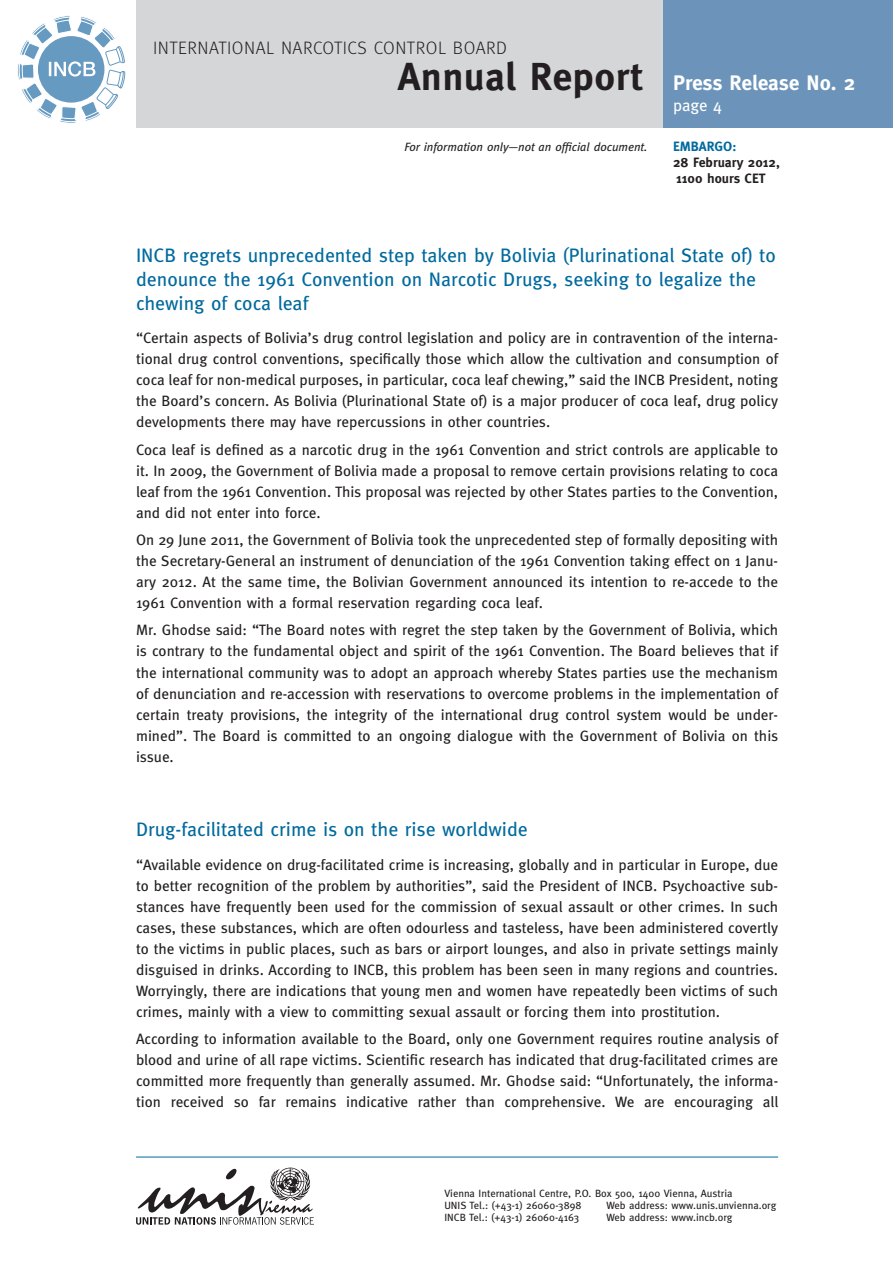
<style>
.page{position:relative;width:893px;height:1263px;background:#fff}
.page>*{position:absolute;margin:0;border:0;box-sizing:border-box;transform-origin:0 0}
.t1{font:700 39px "Meta";letter-spacing:.01em;color:#231f20}
.t2{font:700 21px "Meta";letter-spacing:-.005em;color:#fff}
.t3{font:19.5px/24px "Meta";color:#006a9d}
.t4{font:300 18px "Meta OT";letter-spacing:.03em;color:#231f20}
.t5{font:16.5px "Meta";color:#fff}
.t6{font:15px/21px "Meta";color:#231f20;text-align:justify}
.t7{font:700 13.5px/16.2px "Meta";color:#231f20}
.t8{font:700 13.5px "Meta";color:#006a9d}
.t9{font:italic 12px "Meta";color:#231f20}
.t10{font:10.5px/12px "Meta";color:#231f20}
</style>
<div class="page">
<div style="left:136px;top:0;width:757px;height:128px;background:#d5d6d8"></div>
<div style="left:663px;top:0;width:230px;height:128px;background:#6c94ba"></div>
<svg style="left:18px;top:16px;width:107px;height:107px"></svg>
<hr style="left:136px;top:1157px;width:642px;height:1px;background:#006a9d">
<svg style="left:136px;top:1167px;width:178px;height:58px"></svg>
<p class="t4" style="left:153px;top:37px;width:355px">INTERNATIONAL NARCOTICS CONTROL BOARD</p>
<h1 class="t1" style="left:398px;top:54px;width:247px">Annual Report</h1>
<h2 class="t2" style="left:673px;top:71px;width:184px">Press Release No. 2</h2>
<p class="t5" style="left:673px;top:96px;width:51px">page 4</p>
<p class="t9" style="left:404px;top:139px;width:245px">For information only—not an official document.</p>
<p class="t8" style="left:673px;top:138px;width:65px">EMBARGO:</p>
<p class="t7" style="left:673px;top:154px;width:108px">28 February 2012,<br>1100 hours CET</p>
<h3 class="t3" style="left:136px;top:243px;width:641px">INCB regrets unprecedented step taken by Bolivia (Plurinational State of) to denounce the 1961 Convention on Narcotic Drugs, seeking to legalize the chewing of coca leaf</h3>
<p class="t6" style="left:136px;top:328px;width:644px">“Certain aspects of Bolivia’s drug control legislation and policy are in contravention of the interna&shy;tional drug control conventions, specifically those which allow the cultivation and consumption of coca leaf for non-medical purposes, in particular, coca leaf chewing,” said the INCB President, noting the Board’s concern. As Bolivia (Plurinational State of) is a major producer of coca leaf, drug policy developments there may have repercussions in other countries.</p>
<p class="t6" style="left:136px;top:439px;width:644px">Coca leaf is defined as a narcotic drug in the 1961 Convention and strict controls are applicable to it. In 2009, the Government of Bolivia made a proposal to remove certain provisions relating to coca leaf from the 1961 Convention. This proposal was rejected by other States parties to the Convention, and did not enter into force.</p>
<p class="t6" style="left:136px;top:529px;width:644px">On 29 June 2011, the Government of Bolivia took the unprecedented step of formally depositing with the Secretary-General an instrument of denunciation of the 1961 Convention taking effect on 1 Janu&shy;ary 2012. At the same time, the Bolivian Government announced its intention to re-accede to the 1961 Convention with a formal reservation regarding coca leaf.</p>
<p class="t6" style="left:136px;top:620px;width:644px">Mr. Ghodse said: “The Board notes with regret the step taken by the Government of Bolivia, which is contrary to the fundamental object and spirit of the 1961 Convention. The Board believes that if the international community was to adopt an approach whereby States parties use the mechanism of denunciation and re-accession with reservations to overcome problems in the implementation of certain treaty provisions, the integrity of the international drug control system would be under&shy;mined”. The Board is committed to an ongoing dialogue with the Government of Bolivia on this issue.</p>
<h3 class="t3" style="left:136px;top:817px;width:393px">Drug-facilitated crime is on the rise worldwide</h3>
<p class="t6" style="left:136px;top:854px;width:644px">“Available evidence on drug-facilitated crime is increasing, globally and in particular in Europe, due to better recognition of the problem by authorities”, said the President of INCB. Psychoactive sub&shy;stances have frequently been used for the commission of sexual assault or other crimes. In such cases, these substances, which are often odourless and tasteless, have been administered covertly to the victims in public places, such as bars or airport lounges, and also in private settings mainly disguised in drinks. According to INCB, this problem has been seen in many regions and countries.<br>Worryingly, there are indications that young men and women have repeatedly been victims of such crimes, mainly with a view to committing sexual assault or forcing them into prostitution.</p>
<p class="t6" style="left:136px;top:1029px;width:644px">According to information available to the Board, only one Government requires routine analysis of blood and urine of all rape victims. Scientific research has indicated that drug-facilitated crimes are committed more frequently than generally assumed. Mr. Ghodse said: “Unfortunately, the informa&shy;tion received so far remains indicative rather than comprehensive. We are encouraging all</p>
<p class="t10" style="left:444px;top:1187px;width:290px">Vienna International Centre, P.O. Box 500, 1400 Vienna, Austria<br>UNIS Tel.: (+43-1) 26060-3898</p>
<p class="t10" style="left:606px;top:1199px;width:171px">Web address: www.unis.unvienna.org</p>
<p class="t10" style="left:444px;top:1211px;width:136px">INCB Tel.: (+43-1) 26060-4163</p>
<p class="t10" style="left:606px;top:1211px;width:128px">Web address: www.incb.org</p>
</div>
